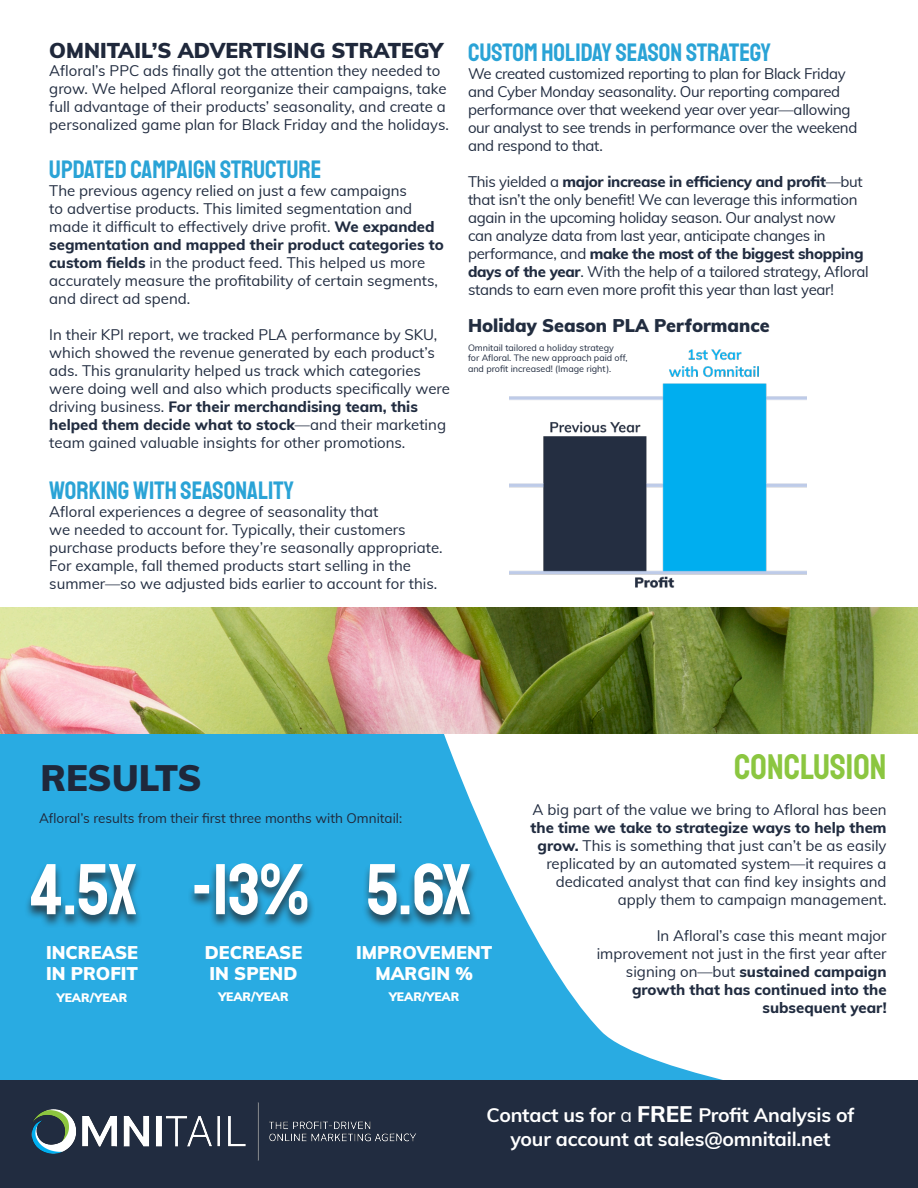
<style>
.page{position:relative;width:918px;height:1188px;background:#fff}
.page>*{position:absolute;margin:0;border:0;box-sizing:border-box;transform-origin:0 0}
.t1{font:72px "Staatliches";color:#fff}
.t2{font:36px "Staatliches";color:#8bc640}
.t3{font:900 36px "Muli";letter-spacing:-.005em;color:#1f283b}
.t4{font:25.5px "Staatliches";color:#2aa3d6}
.t5{font:900 21px "Muli";color:#1f283b}
.t6{font:700 19.5px/23.4px "Muli";letter-spacing:-.01em;color:#fff;text-align:center}
.t7{font:900 18px/21px "Muli";color:#fff}
.t8{font:900 18px "Muli";color:#222d40}
.t9{font:15px/18px "Muli";color:#212c40}
.t10{font:15px/18px "Muli";letter-spacing:-.02em;color:#212c40}
.t11{font:13.5px "Muli";color:#1f283b}
.t12{font:900 12px "Muli";color:#fff}
.t13{font:9px/10.8px "Muli";color:#212c40}
.s1{font-weight:800}
.s2{font-weight:400}
.s3{font-weight:800;font-size:22.5px}
</style>
<div class="page">
<svg style="left:0;top:734px;width:723px;height:346px;fill:#29abe2"></svg>
<img style="left:510px;top:349px;width:297px;height:239px">
<div style="left:0;top:1080px;width:918px;height:108px;background:#212c40"></div>
<div style="left:24px;top:863px;width:119px;height:66px;background:#231f20;opacity:.75"></div>
<div style="left:188px;top:863px;width:128px;height:66px;background:#231f20;opacity:.75"></div>
<div style="left:361px;top:863px;width:117px;height:66px;background:#231f20;opacity:.75"></div>
<img style="left:31px;top:1102px;width:385px;height:59px">
<img style="left:0;top:608px;width:918px;height:126px">
<p class="t5" style="left:49px;top:35px;width:395px">OMNITAIL’S ADVERTISING STRATEGY</p>
<p class="t9" style="left:49px;top:61px;width:401px">Afloral’s PPC ads finally got the attention they needed to grow. We helped Afloral reorganize their campaigns, take full advantage of their products’ seasonality, and create a personalized game plan for Black Friday and the holidays.</p>
<p class="t4" style="left:49px;top:153px;width:274px">UPDATED CAMPAIGN STRUCTURE</p>
<p class="t9" style="left:49px;top:181px;width:396px">The previous agency relied on just a few campaigns<br>to advertise products. This limited segmentation and made it difficult to effectively drive profit. <span class="s1">We expanded segmentation and mapped their product categories to custom fields</span> in the product feed. This helped us more accurately measure the profitability of certain segments, and direct ad spend.</p>
<p class="t9" style="left:49px;top:325px;width:402px">In their KPI report, we tracked PLA performance by SKU, which showed the revenue generated by each product’s ads. This granularity helped us track which categories were doing well and also which products specifically were driving business. <span class="s1">For their merchandising team, this helped them decide what to stock</span>—and their marketing team gained valuable insights for other promotions.</p>
<p class="t4" style="left:49px;top:473px;width:246px">WORKING WITH SEASONALITY</p>
<p class="t9" style="left:49px;top:502px;width:395px">Afloral experiences a degree of seasonality that<br>we needed to account for. Typically, their customers purchase products before they’re seasonally appropriate.<br>For example, fall themed products start selling in the summer—so we adjusted bids earlier to account for this.</p>
<p class="t4" style="left:468px;top:35px;width:305px">CUSTOM HOLIDAY SEASON STRATEGY</p>
<p class="t10" style="left:468px;top:64px;width:379px">We created customized reporting to plan for Black Friday</p>
<p class="t10" style="left:468px;top:82px;width:374px">and Cyber Monday seasonality. Our reporting compared</p>
<p class="t10" style="left:468px;top:100px;width:384px">performance over that weekend year over year—allowing</p>
<p class="t10" style="left:468px;top:118px;width:391px">our analyst to see trends in performance over the weekend</p>
<p class="t10" style="left:468px;top:136px;width:136px">and respond to that.</p>
<p class="t10" style="left:468px;top:172px;width:402px">This yielded a <span class="s1">major increase in efficiency and profit</span>—but that isn’t the only benefit! We can leverage this information again in the upcoming holiday season. Our analyst now<br>can analyze data from last year, anticipate changes in performance, and <span class="s1">make the most of the biggest shopping days of the year</span>. With the help of a tailored strategy, Afloral stands to earn even more profit this year than last year!</p>
<p class="t8" style="left:468px;top:313px;width:303px">Holiday Season PLA Performance</p>
<p class="t13" style="left:468px;top:341px;width:161px">Omnitail tailored a holiday strategy<br>for Afloral. The new approach paid off, and profit increased! (Image right).</p>
<p class="t3" style="left:41px;top:751px;width:163px">RESULTS</p>
<p class="t11" style="left:39px;top:809px;width:365px">Afloral’s results from their first three months with Omnitail:</p>
<p class="t1" style="left:30px;top:842px;width:109px">4.5X</p>
<p class="t7" style="left:46px;top:941px;width:93px;line-height:21.6px">INCREASE<br>IN PROFIT</p>
<p class="t12" style="left:57px;top:989px;width:72px">YEAR/YEAR</p>
<p class="t1" style="left:191px;top:842px;width:119px">-13%</p>
<p class="t7" style="left:205px;top:941px;width:99px">DECREASE<br>IN SPEND</p>
<p class="t12" style="left:218px;top:988px;width:72px">YEAR/YEAR</p>
<p class="t1" style="left:367px;top:842px;width:106px">5.6X</p>
<p class="t7" style="left:356px;top:941px;width:138px;text-align:center">IMPROVEMENT<br>MARGIN %</p>
<p class="t12" style="left:389px;top:988px;width:72px">YEAR/YEAR</p>
<p class="t2" style="left:734px;top:743px;width:154px">CONCLUSION</p>
<p class="t9" style="left:531px;top:800px;width:358px;text-align:right">A big part of the value we bring to Afloral has been <span class="s1">the time we take to strategize ways to help them grow.</span> This is something that just can’t be as easily replicated by an automated system—it requires a dedicated analyst that can find key insights and apply them to campaign management.</p>
<p class="t9" style="left:597px;top:926px;width:291px;text-align:right">In Afloral’s case this meant major improvement not just in the first year after signing on—but <span class="s1">sustained campaign growth that has continued into the subsequent year!</span></p>
<p class="t6" style="left:486px;top:1102px;width:370px">Contact us for <span class="s2">a</span> <span class="s3">FREE</span> Profit Analysis of your account at sales@omnitail.net</p>
</div>
